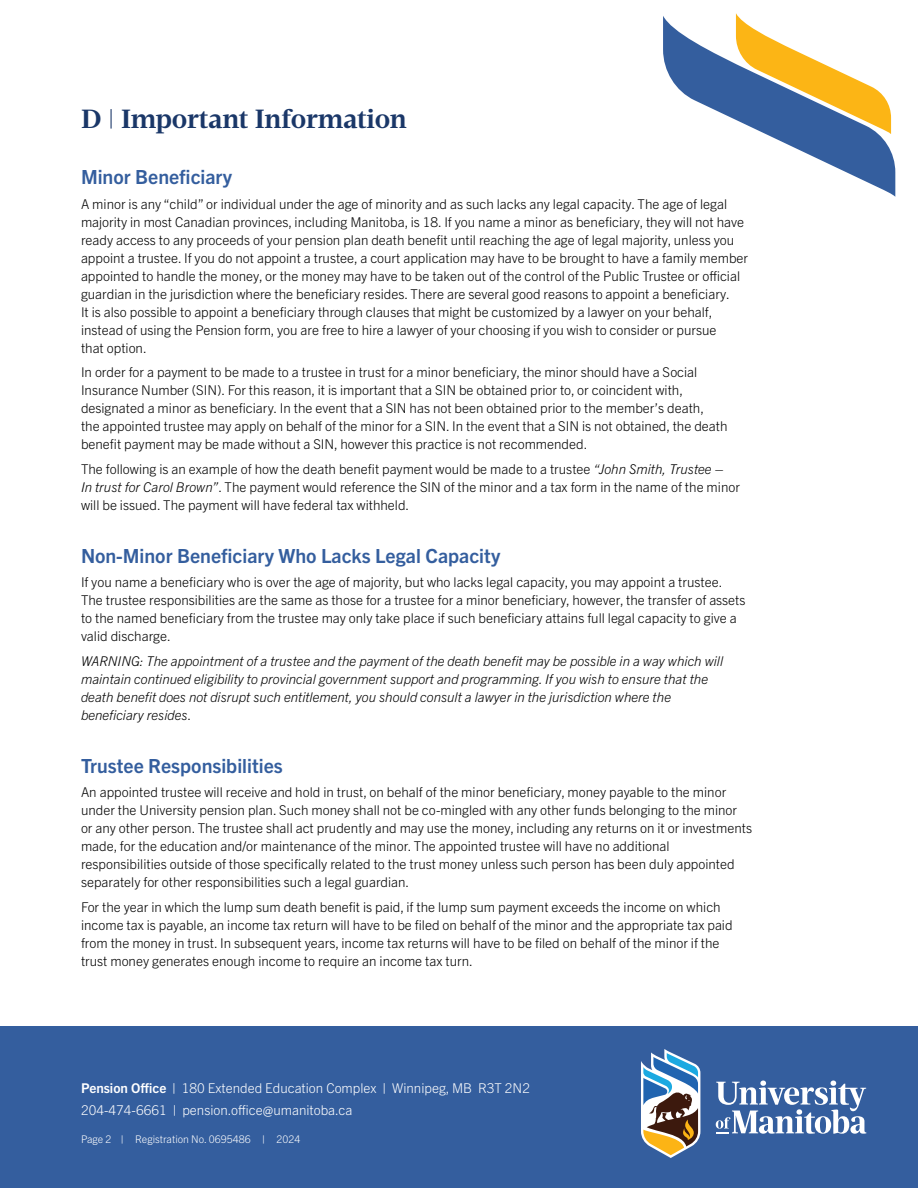
<style>
.page{position:relative;width:918px;height:1188px;background:#fff}
.page>*{position:absolute;margin:0;border:0;box-sizing:border-box;transform-origin:0 0}
.t1{font:700 27px "Velino Text";letter-spacing:-.01em;color:#1a3768}
.t2{font:700 19.5px "Trade Gothic Next LT Pro";color:#345e9e}
.t3{font:300 13.5px/18px "Trade Gothic Next LT Pro";color:#000}
.t4{font:italic 300 13.5px/18px "Trade Gothic Next LT Pro";color:#000}
.t5{font:300 13.5px/21.8px "Trade Gothic Next LT Pro";color:#fff}
.t6{font:300 10.5px "Trade Gothic Next LT Pro";color:#fff}
.s1{font-style:italic}
.s2{font-style:normal}
.s3{font-weight:700}
</style>
<div class="page">
<div style="left:0;top:1026px;width:918px;height:162px;background:#345e9e"></div>
<svg style="left:716px;top:1081px;width:150px;height:53px"></svg>
<svg style="left:641px;top:1049px;width:59px;height:109px"></svg>
<svg style="left:663px;top:13px;width:232px;height:184px"></svg>
<p class="t1" style="left:81px;top:103px;width:327px">D | Important Information</p>
<p class="t2" style="left:81px;top:163px;width:153px">Minor Beneficiary</p>
<p class="t3" style="left:81px;top:194px;width:669px">A minor is any “child” or individual under the age of minority and as such lacks any legal capacity. The age of legal majority in most Canadian provinces, including Manitoba, is 18. If you name a minor as beneficiary, they will not have ready access to any proceeds of your pension plan death benefit until reaching the age of legal majority, unless you appoint a trustee. If you do not appoint a trustee, a court application may have to be brought to have a family member appointed to handle the money, or the money may have to be taken out of the control of the Public Trustee or official guardian in the jurisdiction where the beneficiary resides. There are several good reasons to appoint a beneficiary.<br>It is also possible to appoint a beneficiary through clauses that might be customized by a lawyer on your behalf, instead of using the Pension form, you are free to hire a lawyer of your choosing if you wish to consider or pursue<br>that option.</p>
<p class="t3" style="left:81px;top:362px;width:648px">In order for a payment to be made to a trustee in trust for a minor beneficiary, the minor should have a Social Insurance Number (SIN). For this reason, it is important that a SIN be obtained prior to, or coincident with, designated a minor as beneficiary. In the event that a SIN has not been obtained prior to the member’s death,<br>the appointed trustee may apply on behalf of the minor for a SIN. In the event that a SIN is not obtained, the death benefit payment may be made without a SIN, however this practice is not recommended.</p>
<p class="t3" style="left:81px;top:459px;width:661px">The following is an example of how the death benefit payment would be made to a trustee <span class="s1">“John Smith, Trustee –<br>In trust for Carol Brown”</span>. The payment would reference the SIN of the minor and a tax form in the name of the minor will be issued. The payment will have federal tax withheld.</p>
<p class="t2" style="left:81px;top:542px;width:421px">Non-Minor Beneficiary Who Lacks Legal Capacity</p>
<p class="t3" style="left:81px;top:572px;width:666px">If you name a beneficiary who is over the age of majority, but who lacks legal capacity, you may appoint a trustee.<br>The trustee responsibilities are the same as those for a trustee for a minor beneficiary, however, the transfer of assets to the named beneficiary from the trustee may only take place if such beneficiary attains full legal capacity to give a valid discharge.</p>
<p class="t4" style="left:81px;top:651px;width:644px">WARNING: The appointment of a trustee and the payment of the death benefit may be possible in a way which will maintain continued eligibility to provincial government support and programming. If you wish to ensure that the death benefit does not disrupt such entitlement, you should consult a lawyer in the jurisdiction where the beneficiary resides<span class="s2">.</span></p>
<p class="t2" style="left:81px;top:752px;width:203px">Trustee Responsibilities</p>
<p class="t3" style="left:81px;top:782px;width:673px">An appointed trustee will receive and hold in trust, on behalf of the minor beneficiary, money payable to the minor under the University pension plan. Such money shall not be co-mingled with any other funds belonging to the minor or any other person. The trustee shall act prudently and may use the money, including any returns on it or investments made, for the education and/or maintenance of the minor. The appointed trustee will have no additional responsibilities outside of those specifically related to the trust money unless such person has been duly appointed separately for other responsibilities such a legal guardian.</p>
<p class="t3" style="left:81px;top:897px;width:653px">For the year in which the lump sum death benefit is paid, if the lump sum payment exceeds the income on which income tax is payable, an income tax return will have to be filed on behalf of the minor and the appropriate tax paid from the money in trust. In subsequent years, income tax returns will have to be filed on behalf of the minor if the trust money generates enough income to require an income tax turn.</p>
<p class="t5" style="left:81px;top:1077px;width:450px"><span class="s3">Pension Office</span> | 180 Extended Education Complex | Winnipeg, MB R3T 2N2<br>204-474-6661 | pension.office@umanitoba.ca</p>
<p class="t6" style="left:81px;top:1132px;width:221px">Page 2 | Registration No. 0695486 | 2024</p>
</div>
